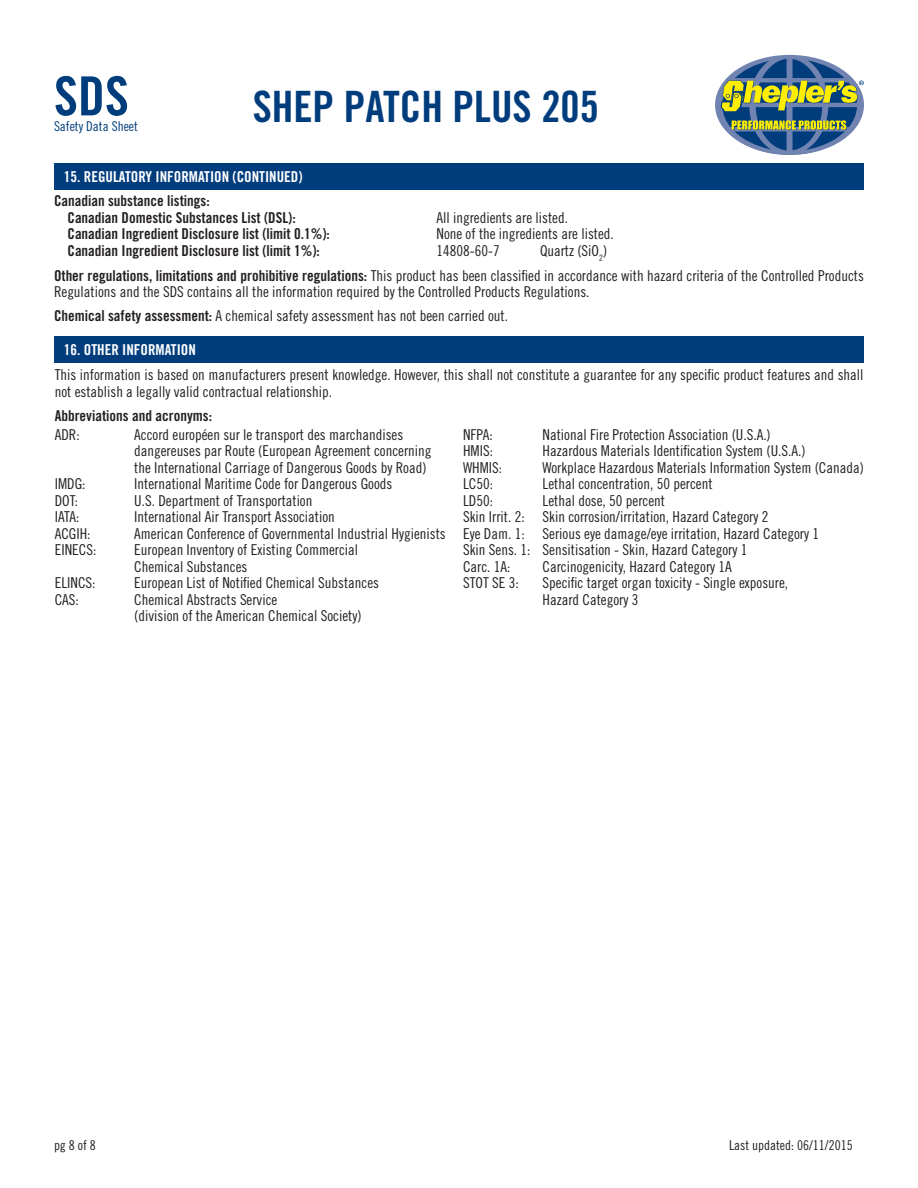
<style>
.page{position:relative;width:918px;height:1188px;background:#fff}
.page>*{position:absolute;margin:0;border:0;box-sizing:border-box;transform-origin:0 0}
.t1{font:54px "Trade Gothic LT Std Bd Cn 20";color:#013d7d}
.t2{font:43.2px "Trade Gothic LT Std Bd Cn 20";color:#013d7d}
.Body_Text{font:15px/16.5px "Trade Gothic LT Std Cn 18";color:#231f20}
.Body_Text-2{font:15px "Trade Gothic LT Std Bd Cn 20";color:#231f20}
.Section_Header{font:15px "Trade Gothic LT Std Bd Cn 20";color:#fff}
.t3{font:13.5px "Trade Gothic LT Std Cn 18";color:#231f20}
.t4{font:13.5px "Trade Gothic LT Std Cn 18";color:#013d7d}
.s1{font-family:"Trade Gothic LT Std Bd Cn 20"}
</style>
<div class="page">
<svg style="left:715px;top:55px;width:149px;height:100px"></svg>
<div style="left:54px;top:163px;width:810px;height:27px;background:#013d7d"></div>
<div style="left:54px;top:336px;width:810px;height:27px;background:#013d7d"></div>
<h1 class="t1" style="left:54px;top:63px;width:76px">SDS</h1>
<p class="t4" style="left:54px;top:118px;width:85px">Safety Data Sheet</p>
<h2 class="t2" style="left:253px;top:81px;width:348px">SHEP PATCH PLUS 205</h2>
<p class="Section_Header" style="left:64px;top:167px;width:240px">15. REGULATORY INFORMATION (CONTINUED)</p>
<p class="Body_Text-2" style="left:54px;top:192px;width:157px">Canadian substance listings:</p>
<p class="Body_Text-2" style="left:68px;top:209px;width:230px">Canadian Domestic Substances List (DSL):</p>
<p class="Body_Text" style="left:436px;top:209px;width:133px">All ingredients are listed.</p>
<p class="Body_Text-2" style="left:68px;top:225px;width:264px">Canadian Ingredient Disclosure list (limit 0.1%):</p>
<p class="Body_Text" style="left:437px;top:226px;width:179px">None of the ingredients are listed.</p>
<p class="Body_Text-2" style="left:68px;top:242px;width:254px">Canadian Ingredient Disclosure list (limit 1%):</p>
<p class="Body_Text" style="left:437px;top:242px;width:65px">14808-60-7</p>
<p class="Body_Text" style="left:540px;top:242px;width:69px">Quartz (SiO<sub>2</sub>)</p>
<p class="Body_Text" style="left:54px;top:267px;width:811px"><span class="s1">Other regulations, limitations and prohibitive regulations:</span> This product has been classified in accordance with hazard criteria of the Controlled Products<br>Regulations and the SDS contains all the information required by the Controlled Products Regulations.</p>
<p class="Body_Text" style="left:54px;top:308px;width:456px"><span class="s1">Chemical safety assessment:</span> A chemical safety assessment has not been carried out.</p>
<p class="Section_Header" style="left:64px;top:341px;width:133px">16. OTHER INFORMATION</p>
<p class="Body_Text" style="left:55px;top:367px;width:810px">This information is based on manufacturers present knowledge. However, this shall not constitute a guarantee for any specific product features and shall not establish a legally valid contractual relationship.</p>
<p class="Body_Text-2" style="left:55px;top:407px;width:159px">Abbreviations and acronyms:</p>
<p class="Body_Text" style="left:55px;top:426px;width:26px">ADR:</p>
<p class="Body_Text" style="left:134px;top:426px;width:271px">Accord européen sur le transport des marchandises</p>
<p class="Body_Text" style="left:134px;top:443px;width:299px">dangereuses par Route (European Agreement concerning</p>
<p class="Body_Text" style="left:134px;top:459px;width:294px">the International Carriage of Dangerous Goods by Road)</p>
<p class="Body_Text" style="left:55px;top:476px;width:32px">IMDG:</p>
<p class="Body_Text" style="left:134px;top:476px;width:260px">International Maritime Code for Dangerous Goods</p>
<p class="Body_Text" style="left:55px;top:492px;width:25px">DOT:</p>
<p class="Body_Text" style="left:134px;top:492px;width:180px">U.S. Department of Transportation</p>
<p class="Body_Text" style="left:55px;top:509px;width:26px">IATA:</p>
<p class="Body_Text" style="left:134px;top:509px;width:202px">International Air Transport Association</p>
<p class="Body_Text" style="left:55px;top:525px;width:37px">ACGIH:</p>
<p class="Body_Text" style="left:134px;top:525px;width:313px">American Conference of Governmental Industrial Hygienists</p>
<p class="Body_Text" style="left:55px;top:542px;width:43px">EINECS:</p>
<p class="Body_Text" style="left:134px;top:542px;width:226px">European Inventory of Existing Commercial</p>
<p class="Body_Text" style="left:134px;top:558px;width:115px">Chemical Substances</p>
<p class="Body_Text" style="left:55px;top:575px;width:42px">ELINCS:</p>
<p class="Body_Text" style="left:134px;top:575px;width:246px">European List of Notified Chemical Substances</p>
<p class="Body_Text" style="left:55px;top:591px;width:26px">CAS:</p>
<p class="Body_Text" style="left:134px;top:591px;width:145px">Chemical Abstracts Service</p>
<p class="Body_Text" style="left:134px;top:608px;width:229px">(division of the American Chemical Society)</p>
<p class="Body_Text" style="left:463px;top:426px;width:31px">NFPA:</p>
<p class="Body_Text" style="left:543px;top:426px;width:230px">National Fire Protection Association (U.S.A.)</p>
<p class="Body_Text" style="left:463px;top:443px;width:31px">HMIS:</p>
<p class="Body_Text" style="left:543px;top:443px;width:265px">Hazardous Materials Identification System (U.S.A.)</p>
<p class="Body_Text" style="left:463px;top:459px;width:41px">WHMIS:</p>
<p class="Body_Text" style="left:543px;top:459px;width:323px">Workplace Hazardous Materials Information System (Canada)</p>
<p class="Body_Text" style="left:463px;top:476px;width:31px">LC50:</p>
<p class="Body_Text" style="left:543px;top:476px;width:171px">Lethal concentration, 50 percent</p>
<p class="Body_Text" style="left:463px;top:492px;width:31px">LD50:</p>
<p class="Body_Text" style="left:543px;top:492px;width:124px">Lethal dose, 50 percent</p>
<p class="Body_Text" style="left:463px;top:509px;width:307px">Skin Irrit. 2: Skin corrosion/irritation, Hazard Category 2</p>
<p class="Body_Text" style="left:463px;top:525px;width:358px">Eye Dam. 1: Serious eye damage/eye irritation, Hazard Category 1</p>
<p class="Body_Text" style="left:463px;top:542px;width:286px">Skin Sens. 1: Sensitisation - Skin, Hazard Category 1</p>
<p class="Body_Text" style="left:463px;top:558px;width:49px">Carc. 1A:</p>
<p class="Body_Text" style="left:543px;top:558px;width:191px">Carcinogenicity, Hazard Category 1A</p>
<p class="Body_Text" style="left:463px;top:575px;width:57px">STOT SE 3:</p>
<p class="Body_Text" style="left:543px;top:575px;width:247px">Specific target organ toxicity - Single exposure,</p>
<p class="Body_Text" style="left:543px;top:591px;width:97px">Hazard Category 3</p>
<p class="t3" style="left:54px;top:1137px;width:43px">pg 8 of 8</p>
<p class="t3" style="left:729px;top:1137px;width:125px">Last updated: 06/11/2015</p>
</div>
